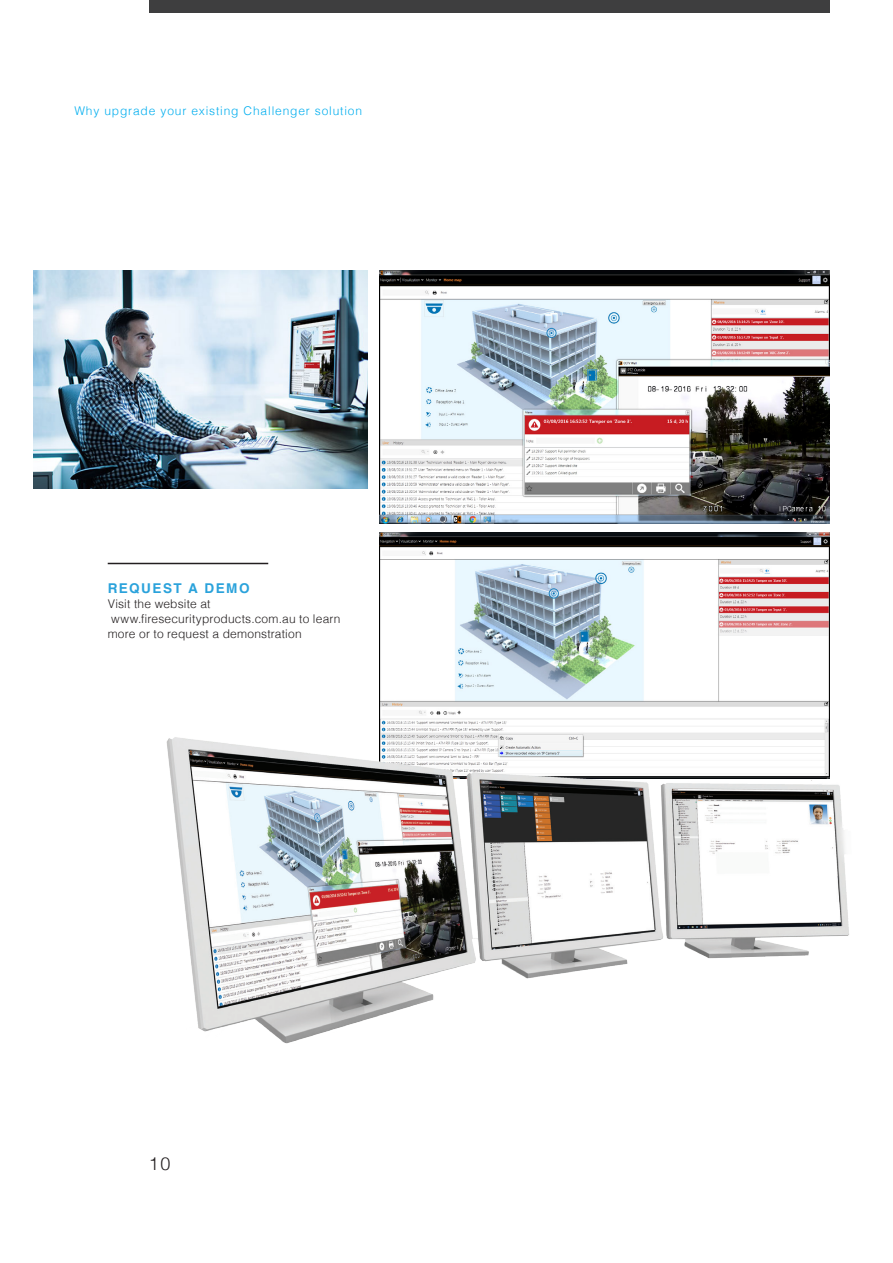
<style>
.page{position:relative;width:893px;height:1263px;background:#fff}
.page>*{position:absolute;margin:0;border:0;box-sizing:border-box;transform-origin:0 0}
.t1{font:300 18px "Helvetica";color:#231f20}
.t2{font:700 13.5px "Helvetica";letter-spacing:.115em;color:#2aa2db}
.t3{font:300 12px/15px "Helvetica";letter-spacing:.015em;color:#231f20}
.t4{font:300 12px "Helvetica";letter-spacing:.07em;color:#00aeef}
</style>
<div class="page">
<hr style="left:108px;top:563px;width:160px;height:1px;background:#231f20">
<img style="left:33px;top:271px;width:334px;height:218px">
<img style="left:380px;top:271px;width:449px;height:252px">
<img style="left:380px;top:533px;width:449px;height:193px">
<img style="left:166px;top:726px;width:683px;height:318px">
<div style="left:149px;top:0;width:680px;height:13px;background:#3e3e3f"></div>
<p class="t4" style="left:74px;top:100px;width:289px">Why upgrade your existing Challenger solution</p>
<p class="t2" style="left:108px;top:577px;width:143px">REQUEST A DEMO</p>
<p class="t3" style="left:108px;top:595px;width:104px">Visit the website at</p>
<p class="t3" style="left:108px;top:610px;width:234px">www.firesecurityproducts.com.au to learn more or to request a demonstration</p>
<h1 class="t1" style="left:149px;top:1148px;width:23px">10</h1>
</div>
